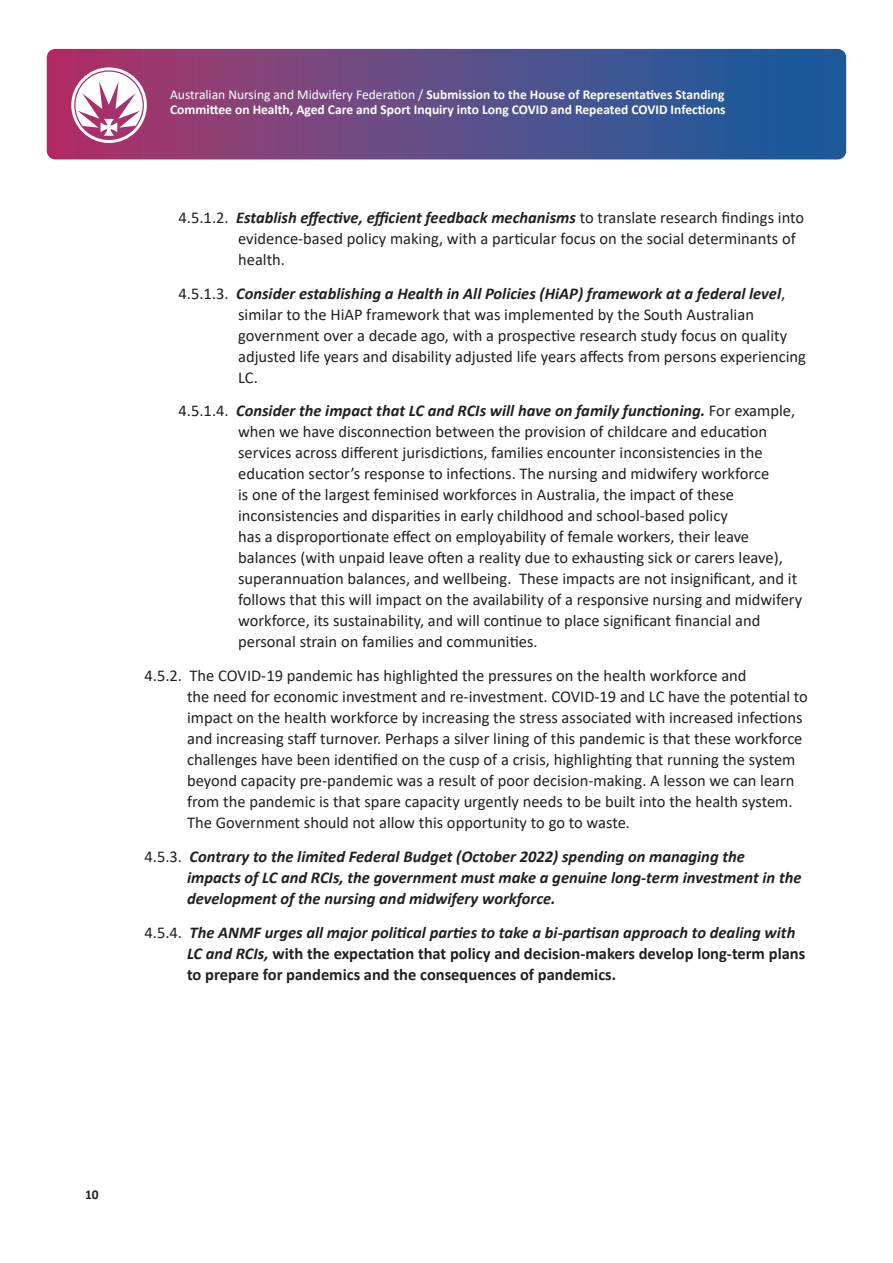
<style>
.page{position:relative;width:893px;height:1263px;background:#fff}
.page>*{position:absolute;margin:0;border:0;box-sizing:border-box;transform-origin:0 0}
.Contents_text{font:16.5px/21px "Calibri";color:#231f20}
.Contents_text-2{font:italic 700 16.5px/21px "Calibri";color:#231f20}
.Contents_text-3{font:700 16.5px/21px "Calibri";color:#231f20}
.t1{font:700 13.5px/14.5px "Calibri";color:#fff}
.t2{font:700 13.5px "Calibri";color:#231f20}
.s1{font-weight:400}
.s2{font-weight:400;font-style:normal}
.s3{font-style:italic}
</style>
<div class="page">
<div style="left:47px;top:49px;width:799px;height:110px;background:linear-gradient(to right,#b03569,#1061a2);border-radius:9px"></div>
<svg style="left:71px;top:67px;width:76px;height:76px"></svg>
<p class="t1" style="left:170px;top:88px;width:557px"><span class="s1">Australian Nursing and Midwifery Federation /</span> Submission to the House of Representatives Standing<br>Committee on Health, Aged Care and Sport Inquiry into Long COVID and Repeated COVID Infections</p>
<p class="Contents_text-2" style="left:179px;top:206px;width:627px"><span class="s2">4.5.1.2.</span> Establish effective, efficient feedback mechanisms <span class="s2">to translate research findings into</span></p>
<p class="Contents_text" style="left:238px;top:227px;width:559px">evidence-based policy making, with a particular focus on the social determinants of health.</p>
<p class="Contents_text-2" style="left:179px;top:282px;width:608px"><span class="s2">4.5.1.3.</span> Consider establishing a Health in All Policies (HiAP) framework at a federal level<span class="s2">,</span></p>
<p class="Contents_text" style="left:238px;top:303px;width:569px">similar to the HiAP framework that was implemented by the South Australian government over a decade ago, with a prospective research study focus on quality adjusted life years and disability adjusted life years affects from persons experiencing LC.</p>
<p class="Contents_text-2" style="left:179px;top:400px;width:618px"><span class="s2">4.5.1.4.</span> Consider the impact that LC and RCIs will have on family functioning. <span class="s2">For example,</span></p>
<p class="Contents_text" style="left:238px;top:421px;width:566px">when we have disconnection between the provision of childcare and education services across different jurisdictions, families encounter inconsistencies in the education sector’s response to infections. The nursing and midwifery workforce<br>is one of the largest feminised workforces in Australia, the impact of these inconsistencies and disparities in early childhood and school-based policy<br>has a disproportionate effect on employability of female workers, their leave balances (with unpaid leave often a reality due to exhausting sick or carers leave), superannuation balances, and wellbeing. These impacts are not insignificant, and it follows that this will impact on the availability of a responsive nursing and midwifery workforce, its sustainability, and will continue to place significant financial and personal strain on families and communities.</p>
<p class="Contents_text" style="left:145px;top:665px;width:603px">4.5.2. The COVID-19 pandemic has highlighted the pressures on the health workforce and</p>
<p class="Contents_text" style="left:187px;top:686px;width:622px">the need for economic investment and re-investment. COVID-19 and LC have the potential to impact on the health workforce by increasing the stress associated with increased infections and increasing staff turnover. Perhaps a silver lining of this pandemic is that these workforce challenges have been identified on the cusp of a crisis, highlighting that running the system beyond capacity pre-pandemic was a result of poor decision-making. A lesson we can learn from the pandemic is that spare capacity urgently needs to be built into the health system.<br>The Government should not allow this opportunity to go to waste.</p>
<p class="Contents_text-2" style="left:145px;top:845px;width:602px"><span class="s2">4.5.3.</span> Contrary to the limited Federal Budget (October 2022) spending on managing the</p>
<p class="Contents_text-2" style="left:187px;top:866px;width:616px">impacts of LC and RCIs, the government must make a genuine long-term investment in the development of the nursing and midwifery workforce.</p>
<p class="Contents_text-2" style="left:145px;top:921px;width:652px"><span class="s2">4.5.4.</span> The ANMF urges all major political parties to take a bi-partisan approach to dealing with</p>
<p class="Contents_text-3" style="left:187px;top:942px;width:620px"><span class="s3">LC and RCIs,</span> with the expectation that policy and decision-makers develop long-term plans to prepare for pandemics and the consequences of pandemics.</p>
<p class="t2" style="left:85px;top:1185px;width:15px">10</p>
</div>
